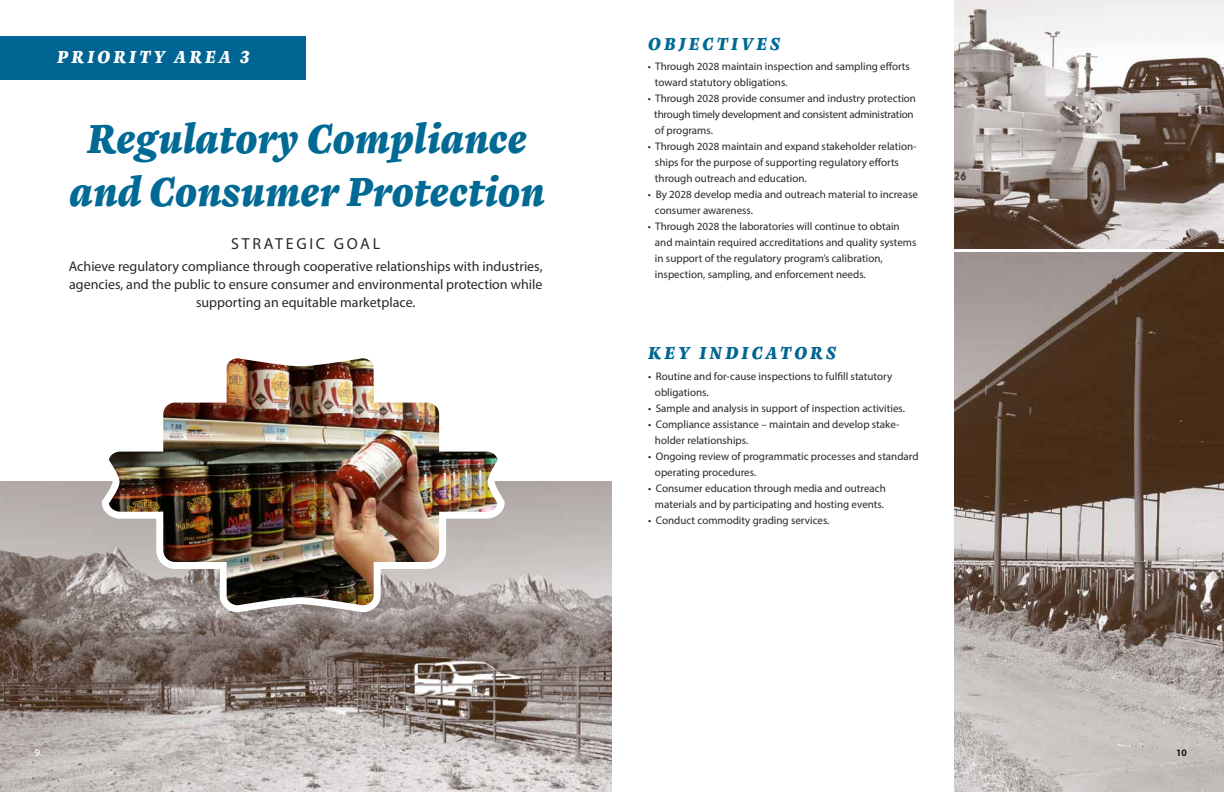
<style>
.page{position:relative;width:1224px;height:792px;background:#fff}
.page>*{position:absolute;margin:0;border:0;box-sizing:border-box;transform-origin:0 0}
.t1{font:italic 700 42px/53px "Zenon";color:#006a95;text-align:center}
.t2{font:italic 700 18px "Zenon";letter-spacing:.175em;color:#006592}
.t3{font:italic 700 18px "Zenon";letter-spacing:.175em;color:#fff}
.t4{font:italic 700 18px "Zenon";letter-spacing:.175em;color:#006a95}
.t5{font:16px "Myriad Pro";letter-spacing:.17em;color:#292829}
.t6{font:14px/18px "Myriad Pro";color:#292829;text-align:center}
.t7{font:11px/16px "Myriad Pro";color:#292829}
.t8{font:600 10px "Myriad Pro";color:#000}
.t9{font:600 10px "Myriad Pro";color:#fff}
</style>
<div class="page">
<img style="left:954px;top:252px;width:269px;height:540px">
<img style="left:0;top:482px;width:612px;height:310px">
<div style="left:0;top:36px;width:306px;height:44px;background:#006592"></div>
<img style="left:98px;top:358px;width:410px;height:258px">
<img style="left:954px;top:0;width:269px;height:249px">
<h2 class="t3" style="left:57px;top:43px;width:194px">PRIORITY AREA 3</h2>
<h1 class="t1" style="left:70px;top:109px;width:477px">Regulatory Compliance and Consumer Protection</h1>
<h3 class="t5" style="left:231px;top:233px;width:151px">STRATEGIC GOAL</h3>
<p class="t6" style="left:69px;top:257px;width:475px">Achieve regulatory compliance through cooperative relationships with industries, agencies, and the public to ensure consumer and environmental protection while supporting an equitable marketplace.</p>
<h2 class="t4" style="left:648px;top:30px;width:133px">OBJECTIVES</h2>
<p class="t7" style="left:655px;top:58px;width:256px;text-indent:-7px">• Through 2028 maintain inspection and sampling efforts toward statutory obligations.</p>
<p class="t7" style="left:654px;top:90px;width:263px;text-indent:-6px">• Through 2028 provide consumer and industry protection through timely development and consistent administration of programs.</p>
<p class="t7" style="left:655px;top:138px;width:263px;text-indent:-7px">• Through 2028 maintain and expand stakeholder relation&shy;ships for the purpose of supporting regulatory efforts through outreach and education.</p>
<p class="t7" style="left:655px;top:186px;width:264px;text-indent:-7px">• By 2028 develop media and outreach material to increase consumer awareness.</p>
<p class="t7" style="left:655px;top:218px;width:263px;text-indent:-7px">• Through 2028 the laboratories will continue to obtain and maintain required accreditations and quality systems in support of the regulatory program’s calibration, inspection, sampling, and enforcement needs.</p>
<h2 class="t2" style="left:648px;top:339px;width:189px">KEY INDICATORS</h2>
<p class="t7" style="left:655px;top:368px;width:239px;text-indent:-7px">• Routine and for-cause inspections to fulfill statutory obligations.</p>
<p class="t7" style="left:648px;top:400px;width:259px">• Sample and analysis in support of inspection activities.</p>
<p class="t7" style="left:655px;top:416px;width:246px;text-indent:-7px">• Compliance assistance – maintain and develop stake&shy;holder relationships.</p>
<p class="t7" style="left:655px;top:448px;width:265px;text-indent:-7px">• Ongoing review of programmatic processes and standard operating procedures.</p>
<p class="t7" style="left:648px;top:480px;width:239px;text-align:center">• Consumer education through media and outreach materials and by participating and hosting events.</p>
<p class="t7" style="left:648px;top:512px;width:183px">• Conduct commodity grading services.</p>
<p class="t9" style="left:35px;top:746px;width:7px">9</p>
<p class="t8" style="left:1176px;top:746px;width:12px">10</p>
</div>
